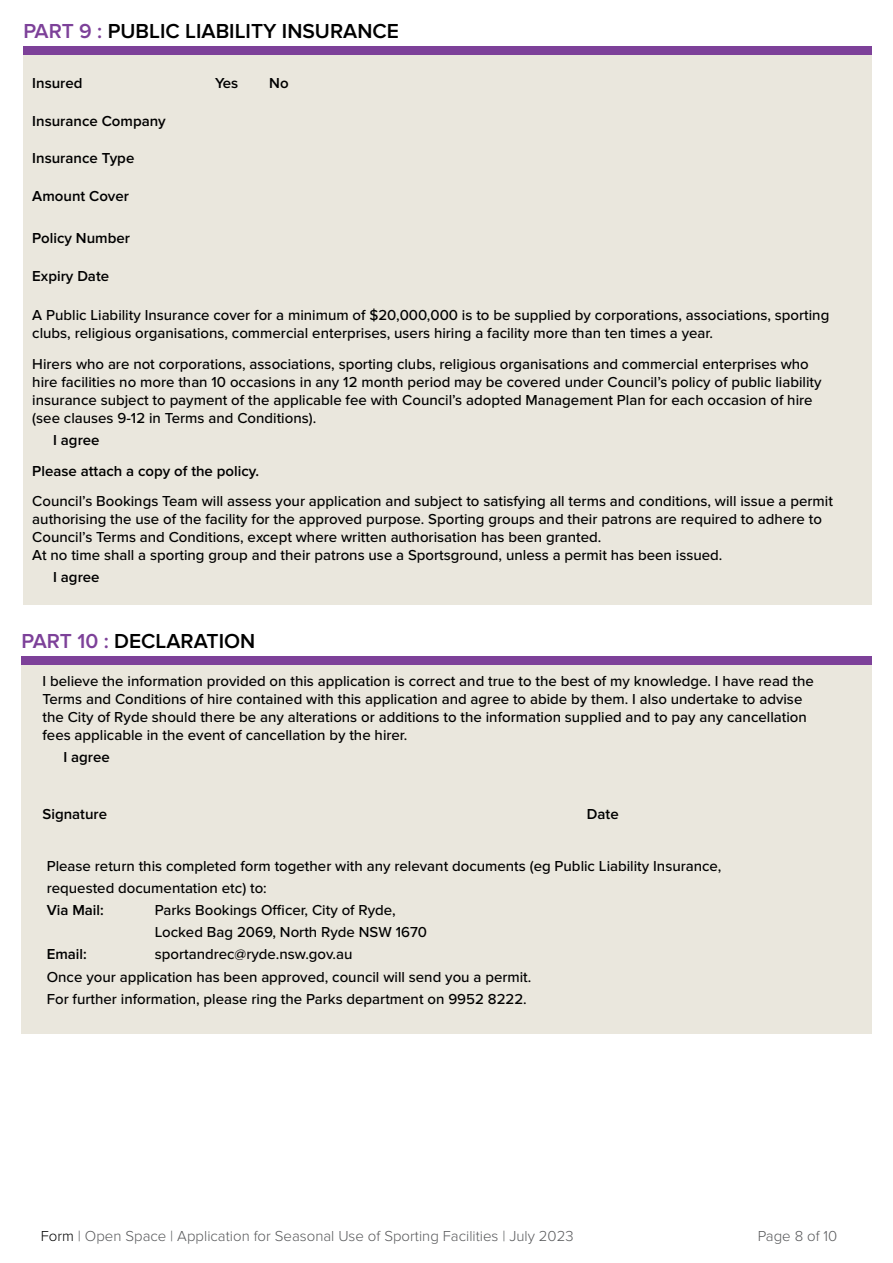
<style>
.page{position:relative;width:893px;height:1263px;background:#fff}
.page>*{position:absolute;margin:0;border:0;box-sizing:border-box;transform-origin:0 0}
.t1{font:600 21px "Proxima Nova";color:#000}
.t2{font:500 15px/18px "Proxima Nova";color:#000}
.t3{font:600 15px/30.8px "Proxima Nova";color:#000}
.t4{font:300 15px "Proxima Nova";color:#58595b}
.s1{color:#7d4199}
.s2{color:#000}
</style>
<div class="page">
<div style="left:23px;top:51px;width:849px;height:553px;background:#eae7dd"></div>
<div style="left:23px;top:46px;width:849px;height:9px;background:#7d4199"></div>
<div style="left:21px;top:661px;width:851px;height:372px;background:#eae7dd"></div>
<div style="left:21px;top:656px;width:851px;height:9px;background:#7d4199"></div>
<h1 class="t1" style="left:23px;top:19px;width:377px"><span class="s1">PART 9 :</span> PUBLIC LIABILITY INSURANCE</h1>
<p class="t3" style="left:32px;top:68px;width:52px">Insured</p>
<p class="t3" style="left:215px;top:68px;width:25px">Yes</p>
<p class="t3" style="left:269px;top:68px;width:21px">No</p>
<p class="t3" style="left:32px;top:106px;width:135px">Insurance Company</p>
<p class="t3" style="left:32px;top:143px;width:104px">Insurance Type</p>
<p class="t3" style="left:32px;top:182px;width:98px">Amount Cover</p>
<p class="t3" style="left:32px;top:223px;width:99px">Policy Number</p>
<p class="t3" style="left:32px;top:261px;width:78px">Expiry Date</p>
<p class="t2" style="left:32px;top:307px;width:798px">A Public Liability Insurance cover for a minimum of $20,000,000 is to be supplied by corporations, associations, sporting clubs, religious organisations, commercial enterprises, users hiring a facility more than ten times a year.</p>
<p class="t2" style="left:32px;top:356px;width:791px">Hirers who are not corporations, associations, sporting clubs, religious organisations and commercial enterprises who hire facilities no more than 10 occasions in any 12 month period may be covered under Council’s policy of public liability insurance subject to payment of the applicable fee with Council’s adopted Management Plan for each occasion of hire (see clauses 9-12 in Terms and Conditions).</p>
<p class="t3" style="left:32px;top:425px;width:228px;text-indent:21px">I agree<br>Please attach a copy of the policy.</p>
<p class="t2" style="left:32px;top:493px;width:802px">Council’s Bookings Team will assess your application and subject to satisfying all terms and conditions, will issue a permit authorising the use of the facility for the approved purpose. Sporting groups and their patrons are required to adhere to Council’s Terms and Conditions, except where written authorisation has been granted.<br>At no time shall a sporting group and their patrons use a Sportsground, unless a permit has been issued.</p>
<p class="t3" style="left:53px;top:562px;width:48px">I agree</p>
<h1 class="t1" style="left:22px;top:629px;width:235px"><span class="s1">PART 10 :</span> DECLARATION</h1>
<p class="t2" style="left:43px;top:672px;width:773px">I believe the information provided on this application is correct and true to the best of my knowledge. I have read the Terms and Conditions of hire contained with this application and agree to abide by them. I also undertake to advise the City of Ryde should there be any alterations or additions to the information supplied and to pay any cancellation fees applicable in the event of cancellation by the hirer.</p>
<p class="t3" style="left:63px;top:742px;width:48px">I agree</p>
<p class="t3" style="left:43px;top:799px;width:66px">Signature</p>
<p class="t3" style="left:587px;top:799px;width:33px">Date</p>
<p class="t2" style="left:47px;top:855px;width:676px;line-height:22.2px">Please return this completed form together with any relevant documents (eg Public Liability Insurance, requested documentation etc) to:</p>
<p class="t3" style="left:47px;top:895px;width:59px">Via Mail:</p>
<p class="t2" style="left:155px;top:899px;width:274px;line-height:22.2px">Parks Bookings Officer, City of Ryde,<br>Locked Bag 2069, North Ryde NSW 1670</p>
<p class="t3" style="left:47px;top:940px;width:42px">Email:</p>
<p class="t2" style="left:47px;top:944px;width:486px;line-height:22.2px;text-indent:108px">sportandrec@ryde.nsw.gov.au<br>Once your application has been approved, council will send you a permit.<br>For further information, please ring the Parks department on 9952 8222.</p>
<p class="t4" style="left:41px;top:1227px;width:534px"><span class="s2">Form</span> | Open Space | Application for Seasonal Use of Sporting Facilities | July 2023</p>
<p class="t4" style="left:758px;top:1227px;width:81px">Page 8 of 10</p>
</div>
